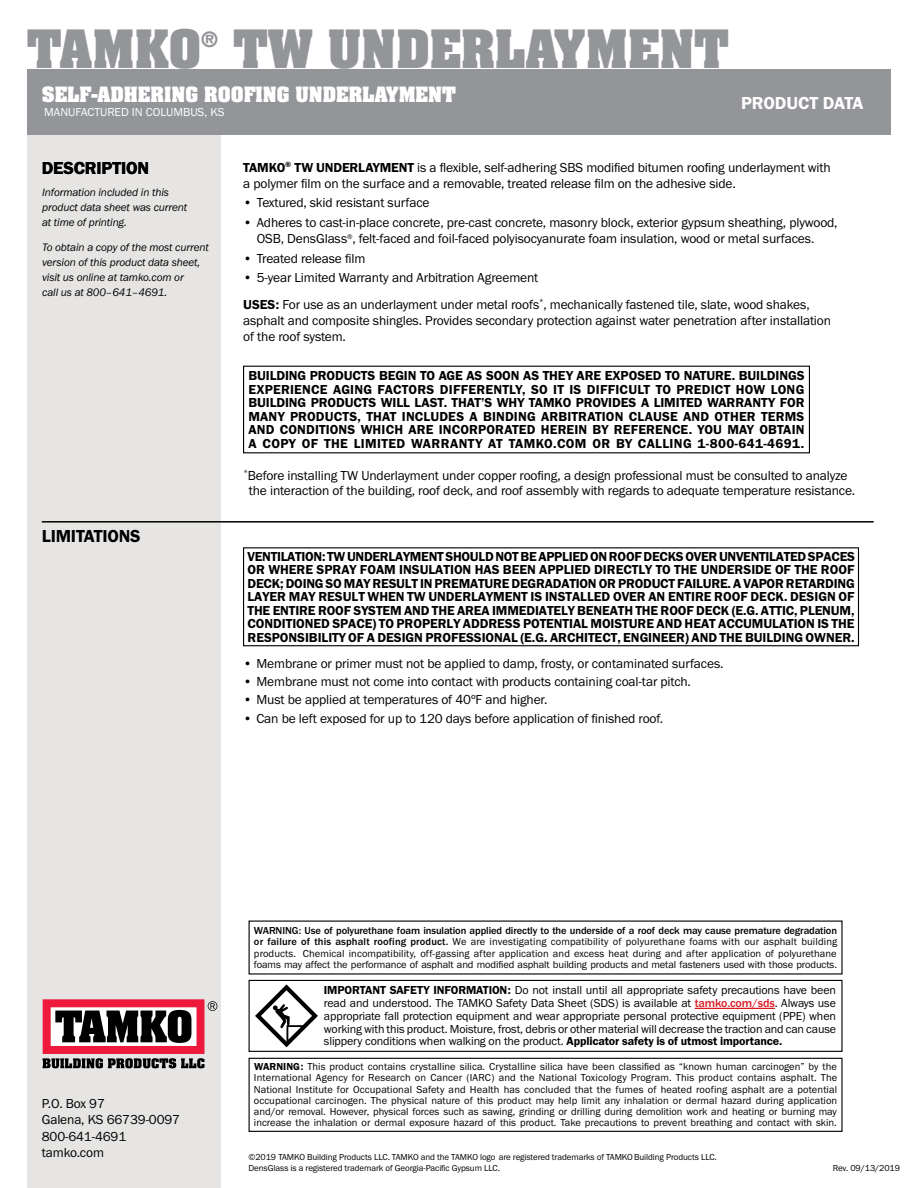
<style>
.page{position:relative;width:918px;height:1188px;background:#fff}
.page>*{position:absolute;margin:0;border:0;box-sizing:border-box;transform-origin:0 0}
.t1{font:700 45px "Aachen Std";color:#939598}
.t2{font:700 18px "Aachen Std";color:#fff}
.t3{font:18px "Franklin Gothic URW Dem";letter-spacing:-.01em;color:#000}
.t4{font:18px "Franklin Gothic URW Dem";letter-spacing:-.01em;color:#fff}
.t5{font:700 18px "Aachen Std";color:#939598}
.t6{font:13.5px/16.5px "Franklin Gothic URW Boo";letter-spacing:-.01em;color:#000}
.t7{font:13.5px/13.5px "Franklin Gothic URW Dem";color:#000;text-align:justify}
.t8{font:12px/12.8px "Franklin Gothic URW Boo";letter-spacing:-.01em;color:#000;text-align:justify}
.t9{font:12px "Franklin Gothic URW Boo";color:#fff}
.t10{font:11.25px/15px "Franklin Gothic URW Boo Ita";letter-spacing:-.01em;color:#000}
.t11{font:10.5px/11.2px "Franklin Gothic URW Boo";letter-spacing:-.01em;color:#000;text-align:justify}
.t12{font:500 10.5px "Franklin Gothic URW";letter-spacing:-.01em;color:#000}
.t13{font:9px/10.8px "Franklin Gothic URW Boo";letter-spacing:-.01em;color:#000}
.s1{font-family:"Franklin Gothic URW Dem"}
.s2{font-family:"Franklin Gothic URW";font-weight:500}
.s3{font-family:"Franklin Gothic URW";font-weight:500;color:#d71920}
</style>
<div class="page">
<div style="left:27px;top:69px;width:864px;height:66px;background:#939598"></div>
<div style="left:27px;top:135px;width:193px;height:1053px;background:#e6e5e4"></div>
<svg style="left:43px;top:999px;width:174px;height:69px;background:#996068"></svg>
<div style="left:249px;top:1058px;width:594px;height:74px;border:1px solid #000"></div>
<hr style="left:695px;top:1008px;width:80px;height:1px;background:#d71920">
<div style="left:249px;top:980px;width:594px;height:72px;border:1px solid #000"></div>
<svg style="left:255px;top:984px;width:63px;height:63px"></svg>
<hr style="left:42px;top:521px;width:832px;height:2px;background:#000">
<div style="left:243px;top:547px;width:616px;height:99px;border:1px solid #000"></div>
<h1 class="t1" style="left:27px;top:16px;width:176px">TAMKO</h1>
<h2 class="t5" style="left:201px;top:26px;width:18px">®</h2>
<h1 class="t1" style="left:233px;top:16px;width:497px">TW UNDERLAYMENT</h1>
<h2 class="t2" style="left:42px;top:82px;width:416px">SELF-ADHERING ROOFING UNDERLAYMENT</h2>
<p class="t9" style="left:44px;top:105px;width:182px">MANUFACTURED IN COLUMBUS, KS</p>
<h2 class="t4" style="left:741px;top:92px;width:124px">PRODUCT DATA</h2>
<h2 class="t3" style="left:42px;top:157px;width:109px">DESCRIPTION</h2>
<p class="t10" style="left:42px;top:184px;width:147px">Information included in this product data sheet was current at time of printing.</p>
<p class="t10" style="left:42px;top:239px;width:168px">To obtain a copy of the most current version of this product data sheet, visit us online at tamko.com or<br>call us at 800–641–4691.</p>
<h2 class="t3" style="left:42px;top:525px;width:100px">LIMITATIONS</h2>
<p class="t6" style="left:243px;top:159px;width:589px"><span class="s1">TAMKO</span><sup>®</sup> <span class="s1">TW UNDERLAYMENT</span> is a flexible, self-adhering SBS modified bitumen roofing underlayment with a polymer film on the surface and a removable, treated release film on the adhesive side.</p>
<p class="t6" style="left:243px;top:194px;width:188px">• Textured, skid resistant surface</p>
<p class="t6" style="left:257px;top:214px;width:582px;text-indent:-14px">• Adheres to cast-in-place concrete, pre-cast concrete, masonry block, exterior gypsum sheathing, plywood,<br>OSB, DensGlass<sup>®</sup>, felt-faced and foil-faced polyisocyanurate foam insulation, wood or metal surfaces.</p>
<p class="t6" style="left:243px;top:250px;width:124px">• Treated release film</p>
<p class="t6" style="left:243px;top:264px;width:568px;line-height:26.4px">• 5-year Limited Warranty and Arbitration Agreement<br><span class="s1">USES:</span> For use as an underlayment under metal roofs<sup>*</sup>, mechanically fastened tile, slate, wood shakes,</p>
<p class="t6" style="left:243px;top:312px;width:589px">asphalt and composite shingles. Provides secondary protection against water penetration after installation of the roof system.</p>
<p class="t7" style="left:248px;top:369px;width:558px">BUILDING PRODUCTS BEGIN TO AGE AS SOON AS THEY ARE EXPOSED TO NATURE. BUILDINGS EXPERIENCE AGING FACTORS DIFFERENTLY, SO IT IS DIFFICULT TO PREDICT HOW LONG BUILDING PRODUCTS WILL LAST. THAT’S WHY TAMKO PROVIDES A LIMITED WARRANTY FOR MANY PRODUCTS, THAT INCLUDES A BINDING ARBITRATION CLAUSE AND OTHER TERMS AND CONDITIONS WHICH ARE INCORPORATED HEREIN BY REFERENCE. YOU MAY OBTAIN A COPY OF THE LIMITED WARRANTY AT TAMKO.COM OR BY CALLING 1-800-641-4691.</p>
<p class="t6" style="left:243px;top:467px;width:613px;line-height:15px;text-align:center"><sup>*</sup>Before installing TW Underlayment under copper roofing, a design professional must be consulted to analyze the interaction of the building, roof deck, and roof assembly with regards to adequate temperature resistance.</p>
<p class="t7" style="left:248px;top:549px;width:609px">VENTILATION: TW UNDERLAYMENT SHOULD NOT BE APPLIED ON ROOF DECKS OVER UNVENTILATED SPACES OR WHERE SPRAY FOAM INSULATION HAS BEEN APPLIED DIRECTLY TO THE UNDERSIDE OF THE ROOF DECK; DOING SO MAY RESULT IN PREMATURE DEGRADATION OR PRODUCT FAILURE. A VAPOR RETARDING LAYER MAY RESULT WHEN TW UNDERLAYMENT IS INSTALLED OVER AN ENTIRE ROOF DECK. DESIGN OF THE ENTIRE ROOF SYSTEM AND THE AREA IMMEDIATELY BENEATH THE ROOF DECK (E.G. ATTIC, PLENUM, CONDITIONED SPACE) TO PROPERLY ADDRESS POTENTIAL MOISTURE AND HEAT ACCUMULATION IS THE RESPONSIBILITY OF A DESIGN PROFESSIONAL (E.G. ARCHITECT, ENGINEER) AND THE BUILDING OWNER.</p>
<p class="t6" style="left:243px;top:655px;width:482px">• Membrane or primer must not be applied to damp, frosty, or contaminated surfaces.</p>
<p class="t6" style="left:243px;top:673px;width:449px">• Membrane must not come into contact with products containing coal-tar pitch.</p>
<p class="t6" style="left:243px;top:691px;width:306px">• Must be applied at temperatures of 40ºF and higher.</p>
<p class="t6" style="left:243px;top:710px;width:422px">• Can be left exposed for up to 120 days before application of finished roof.</p>
<p class="t6" style="left:42px;top:1095px;width:140px">P.O. Box 97<br>Galena, KS 66739-0097<br>800-641-4691 tamko.com</p>
<p class="t12" style="left:254px;top:924px;width:585px">WARNING: Use of polyurethane foam insulation applied directly to the underside of a roof deck may cause premature degradation</p>
<p class="t11" style="left:254px;top:936px;width:585px"><span class="s2">or failure of this asphalt roofing product.</span> We are investigating compatibility of polyurethane foams with our asphalt building products. Chemical incompatibility, off-gassing after application and excess heat during and after application of polyurethane foams may affect the performance of asphalt and modified asphalt building products and metal fasteners used with those products.</p>
<p class="t8" style="left:324px;top:984px;width:514px"><span class="s1">IMPORTANT SAFETY INFORMATION:</span> Do not install until all appropriate safety precautions have been read and understood. The TAMKO Safety Data Sheet (SDS) is available at <span class="s3">tamko.com/sds</span>. Always use appropriate fall protection equipment and wear appropriate personal protective equipment (PPE) when working with this product. Moisture, frost, debris or other material will decrease the traction and can cause slippery conditions when walking on the product. <span class="s1">Applicator safety is of utmost importance.</span></p>
<p class="t11" style="left:254px;top:1061px;width:585px"><span class="s1">WARNING:</span> This product contains crystalline silica. Crystalline silica have been classified as “known human carcinogen” by the International Agency for Research on Cancer (IARC) and the National Toxicology Program. This product contains asphalt. The National Institute for Occupational Safety and Health has concluded that the fumes of heated roofing asphalt are a potential occupational carcinogen. The physical nature of this product may help limit any inhalation or dermal hazard during application and/or removal. However, physical forces such as sawing, grinding or drilling during demolition work and heating or burning may increase the inhalation or dermal exposure hazard of this product. Take precautions to prevent breathing and contact with skin.</p>
<p class="t13" style="left:249px;top:1151px;width:470px">©2019 TAMKO Building Products LLC. TAMKO and the TAMKO logo are registered trademarks of TAMKOBuilding Products LLC.<br>DensGlass is a registered trademark of Georgia-Pacific Gypsum LLC.</p>
<p class="t13" style="left:833px;top:1162px;width:69px">Rev. 09/13/2019</p>
</div>
